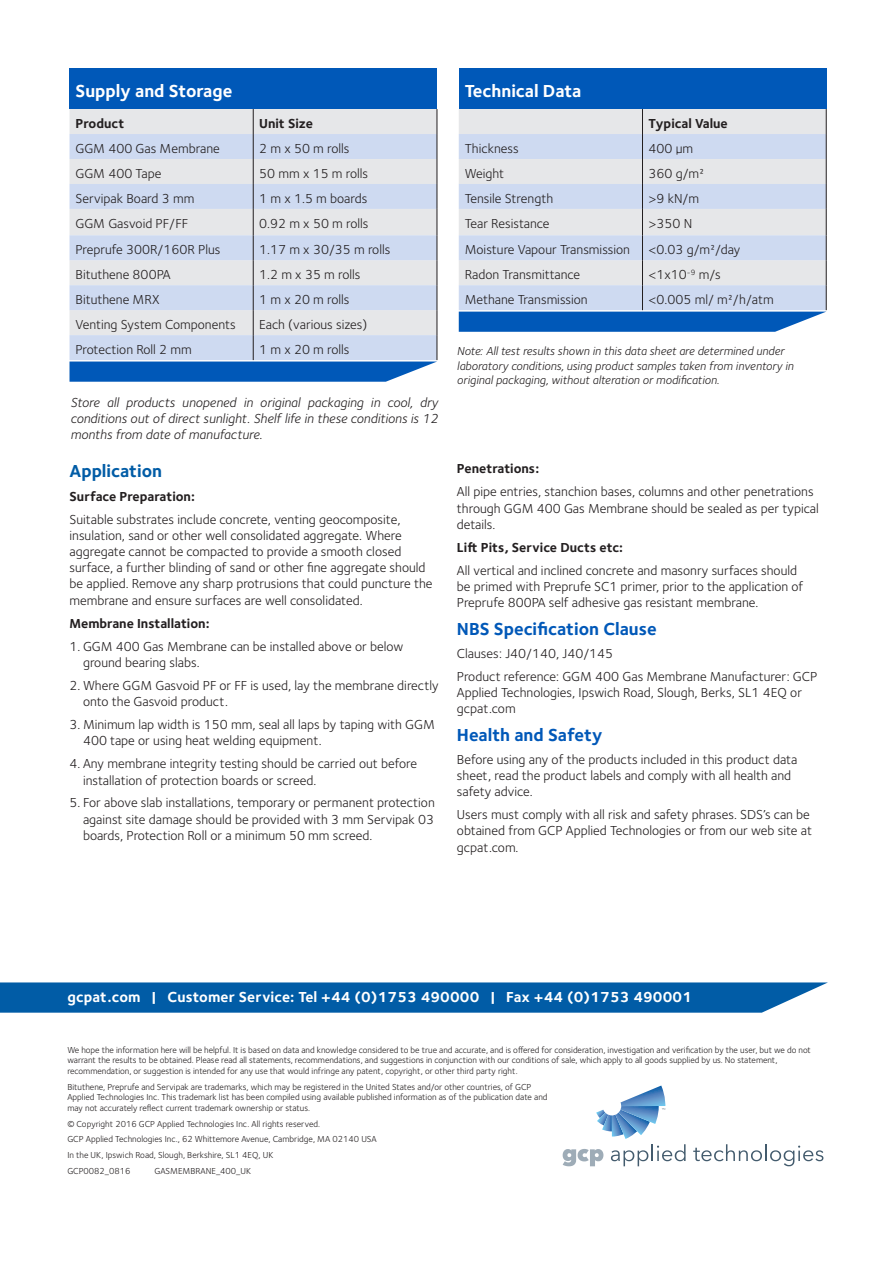
<style>
.page{position:relative;width:893px;height:1263px;background:#fff}
.page>*{position:absolute;margin:0;border:0;box-sizing:border-box;transform-origin:0 0}
.Text{font:700 18px "Foundry Sterling";color:#0058b8}
.Product_Descriptor_C{font:700 18px "Foundry Sterling";color:#fff}
.Product_Descriptor_C-2{font:700 18px "Foundry Sterling";color:#015ca6}
.Contact_Bar{font:700 15px "Foundry Sterling";letter-spacing:.01em;color:#fff}
.Text-2{font:13.5px/16.2px "Foundry Sterling";color:#231f20}
.Text-3{font:italic 13.5px/16.2px "Foundry Sterling";color:#231f20;text-align:justify}
.Text-4{font:700 13.5px "Foundry Sterling";color:#231f20}
.Text-5{font:italic 12px/14.4px "Foundry Sterling";color:#231f20}
.BoilerPlate_Text{font:9px/10.5px "Foundry Sterling";letter-spacing:-.005em;color:#231f20}
</style>
<div class="page">
<svg style="left:0;top:982px;width:828px;height:31px;background:#1066ab"></svg>
<svg style="left:693px;top:1144px;width:130px;height:22px"></svg>
<svg style="left:563px;top:1085px;width:123px;height:81px"></svg>
<div style="left:70px;top:69px;width:367px;height:40px;background:#0058b8"></div>
<svg style="left:70px;top:109px;width:368px;height:273px;background:#cad6e8"></svg>
<div style="left:459px;top:69px;width:367px;height:40px;background:#0058b8"></div>
<svg style="left:459px;top:109px;width:368px;height:223px;background:#c8d5e8"></svg>
<p class="Product_Descriptor_C" style="left:76px;top:81px;width:158px">Supply and Storage</p>
<p class="Text-4" style="left:76px;top:115px;width:51px">Product</p>
<p class="Text-4" style="left:259px;top:115px;width:55px">Unit Size</p>
<p class="Text-2" style="left:76px;top:140px;width:146px">GGM 400 Gas Membrane</p>
<p class="Text-2" style="left:259px;top:140px;width:92px">2 m x 50 m rolls</p>
<p class="Text-2" style="left:76px;top:165px;width:87px">GGM 400 Tape</p>
<p class="Text-2" style="left:259px;top:165px;width:110px">50 mm x 15 m rolls</p>
<p class="Text-2" style="left:76px;top:190px;width:120px">Servipak Board 3 mm</p>
<p class="Text-2" style="left:259px;top:190px;width:110px">1 m x 1.5 m boards</p>
<p class="Text-2" style="left:76px;top:215px;width:114px">GGM Gasvoid PF/FF</p>
<p class="Text-2" style="left:259px;top:215px;width:111px">0.92 m x 50 m rolls</p>
<p class="Text-2" style="left:76px;top:242px;width:147px">Preprufe 300R/160R Plus</p>
<p class="Text-2" style="left:259px;top:242px;width:133px">1.17 m x 30/35 m rolls</p>
<p class="Text-2" style="left:76px;top:267px;width:97px">Bituthene 800PA</p>
<p class="Text-2" style="left:259px;top:267px;width:103px">1.2 m x 35 m rolls</p>
<p class="Text-2" style="left:76px;top:292px;width:86px">Bituthene MRX</p>
<p class="Text-2" style="left:259px;top:292px;width:92px">1 m x 20 m rolls</p>
<p class="Text-2" style="left:76px;top:317px;width:162px">Venting System Components</p>
<p class="Text-2" style="left:259px;top:317px;width:110px">Each (various sizes)</p>
<p class="Text-2" style="left:76px;top:342px;width:118px">Protection Roll 2 mm</p>
<p class="Text-2" style="left:259px;top:342px;width:92px">1 m x 20 m rolls</p>
<p class="Text-3" style="left:70px;top:394px;width:369px">Store all products unopened in original packaging in cool, dry conditions out of direct sunlight. Shelf life in these conditions is 12 months from date of manufacture.</p>
<p class="Product_Descriptor_C-2" style="left:70px;top:461px;width:94px">Application</p>
<p class="Text-4" style="left:70px;top:488px;width:127px">Surface Preparation:</p>
<p class="Text-2" style="left:70px;top:511px;width:365px">Suitable substrates include concrete, venting geocomposite, insulation, sand or other well consolidated aggregate. Where aggregate cannot be compacted to provide a smooth closed surface, a further blinding of sand or other fine aggregate should be applied. Remove any sharp protrusions that could puncture the membrane and ensure surfaces are well consolidated.</p>
<p class="Text-4" style="left:70px;top:615px;width:142px">Membrane Installation:</p>
<p class="Text-2" style="left:83px;top:638px;width:322px;text-indent:-14px">1. GGM 400 Gas Membrane can be installed above or below ground bearing slabs.</p>
<p class="Text-2" style="left:83px;top:677px;width:357px;text-indent:-14px">2. Where GGM Gasvoid PF or FF is used, lay the membrane directly onto the Gasvoid product.</p>
<p class="Text-2" style="left:83px;top:717px;width:353px;text-indent:-14px">3. Minimum lap width is 150 mm, seal all laps by taping with GGM<br>400 tape or using heat welding equipment.</p>
<p class="Text-2" style="left:83px;top:756px;width:336px;text-indent:-14px">4. Any membrane integrity testing should be carried out before installation of protection boards or screed.</p>
<p class="Text-2" style="left:83px;top:795px;width:353px;text-align:justify;text-indent:-14px">5. For above slab installations, temporary or permanent protection against site damage should be provided with 3 mm Servipak 03 boards, Protection Roll or a minimum 50 mm screed.</p>
<p class="Product_Descriptor_C" style="left:465px;top:81px;width:118px">Technical Data</p>
<p class="Text-4" style="left:648px;top:115px;width:81px">Typical Value</p>
<p class="Text-2" style="left:465px;top:140px;width:55px">Thickness</p>
<p class="Text-2" style="left:648px;top:140px;width:46px">400 μm</p>
<p class="Text-2" style="left:465px;top:165px;width:41px">Weight</p>
<p class="Text-2" style="left:648px;top:165px;width:57px">360 g/m2</p>
<p class="Text-2" style="left:465px;top:190px;width:90px">Tensile Strength</p>
<p class="Text-2" style="left:648px;top:190px;width:52px">&gt;9 kN/m</p>
<p class="Text-2" style="left:465px;top:215px;width:86px">Tear Resistance</p>
<p class="Text-2" style="left:648px;top:215px;width:45px">&gt;350 N</p>
<p class="Text-2" style="left:465px;top:242px;width:167px">Moisture Vapour Transmission</p>
<p class="Text-2" style="left:648px;top:242px;width:93px">&lt;0.03 g/m2/day</p>
<p class="Text-2" style="left:465px;top:267px;width:117px">Radon Transmittance</p>
<p class="Text-2" style="left:648px;top:267px;width:74px">&lt;1x10<sup>-9</sup> m/s</p>
<p class="Text-2" style="left:465px;top:292px;width:124px">Methane Transmission</p>
<p class="Text-2" style="left:648px;top:292px;width:127px">&lt;0.005 ml/ m2/h/atm</p>
<p class="Text-5" style="left:457px;top:344px;width:338px">Note: All test results shown in this data sheet are determined under laboratory conditions, using product samples taken from inventory in original packaging, without alteration or modification.</p>
<p class="Text-4" style="left:457px;top:460px;width:84px">Penetrations:</p>
<p class="Text-2" style="left:457px;top:483px;width:363px">All pipe entries, stanchion bases, columns and other penetrations through GGM 400 Gas Membrane should be sealed as per typical details.</p>
<p class="Text-4" style="left:457px;top:539px;width:168px">Lift Pits, Service Ducts etc:</p>
<p class="Text-2" style="left:457px;top:562px;width:348px">All vertical and inclined concrete and masonry surfaces should be primed with Preprufe SC1 primer, prior to the application of<br>Preprufe 800PA self adhesive gas resistant membrane.</p>
<p class="Text" style="left:457px;top:618px;width:201px">NBS Specification Clause</p>
<p class="Text-2" style="left:457px;top:645px;width:158px">Clauses: J40/140, J40/145</p>
<p class="Text-2" style="left:457px;top:668px;width:362px">Product reference: GGM 400 Gas Membrane Manufacturer: GCP<br>Applied Technologies, Ipswich Road, Slough, Berks, SL1 4EQ or gcpat.com</p>
<p class="Text" style="left:457px;top:724px;width:147px">Health and Safety</p>
<p class="Text-2" style="left:457px;top:751px;width:342px">Before using any of the products included in this product data sheet, read the product labels and comply with all health and safety advice.</p>
<p class="Text-2" style="left:457px;top:807px;width:357px">Users must comply with all risk and safety phrases. SDS’s can be obtained from GCP Applied Technologies or from our web site at gcpat.com.</p>
<p class="Contact_Bar" style="left:67px;top:988px;width:626px">gcpat.com | Customer Service: Tel +44 (0)1753 490000 | Fax +44 (0)1753 490001</p>
<p class="BoilerPlate_Text" style="left:67px;top:1044px;width:745px">We hope the information here will be helpful. It is based on data and knowledge considered to be true and accurate, and is offered for consideration, investigation and verification by the user, but we do not warrant the results to be obtained. Please read all statements, recommendations, and suggestions in conjunction with our conditions of sale, which apply to all goods supplied by us. No statement, recommendation, or suggestion is intended for any use that would infringe any patent, copyright, or other third party right.</p>
<p class="BoilerPlate_Text" style="left:67px;top:1081px;width:482px">Bituthene, Preprufe and Servipak are trademarks, which may be registered in the United States and/or other countries, of GCP<br>Applied Technologies Inc. This trademark list has been compiled using available published information as of the publication date and may not accurately reflect current trademark ownership or status.</p>
<p class="BoilerPlate_Text" style="left:67px;top:1118px;width:254px">© Copyright 2016 GCP Applied Technologies Inc. All rights reserved.</p>
<p class="BoilerPlate_Text" style="left:67px;top:1134px;width:311px">GCP Applied Technologies Inc., 62 Whittemore Avenue, Cambridge, MA 02140 USA</p>
<p class="BoilerPlate_Text" style="left:67px;top:1150px;width:207px">In the UK, Ipswich Road, Slough, Berkshire, SL1 4EQ, UK</p>
<p class="BoilerPlate_Text" style="left:67px;top:1166px;width:65px">GCP0082_0816</p>
<p class="BoilerPlate_Text" style="left:154px;top:1166px;width:98px">GASMEMBRANE_400_UK</p>
</div>
